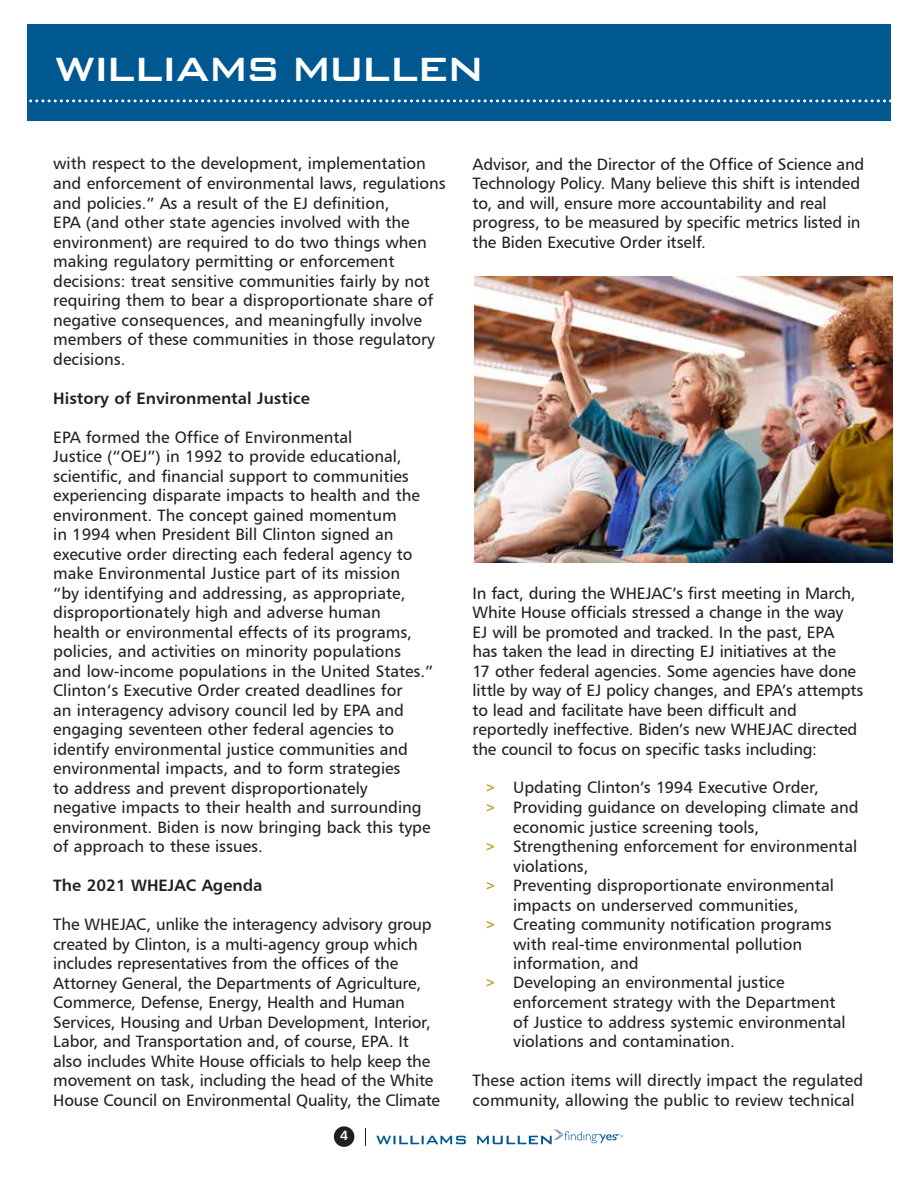
<style>
.page{position:relative;width:918px;height:1188px;background:#fff}
.page>*{position:absolute;margin:0;border:0;box-sizing:border-box;transform-origin:0 0}
.t1{font:500 45px "Bank Gothic BT";letter-spacing:-.065em;color:#fff}
.t2{font:16.5px/19.5px "Humanist 777 BT Roman B";color:#231f20}
.t3{font:16.5px "Humanist 777 BT Bold B";color:#231f20}
.t4{font:13.5px "Humanist 777 BT Bold B";color:#fff}
.s1{font-family:"Arial";font-size:15px;color:#b9971a}
</style>
<div class="page">
<div style="left:334px;top:1126px;width:20px;height:21px;background:#231f20;border-radius:50%"></div>
<svg style="left:365px;top:1128px;width:1px;height:18px"></svg>
<svg style="left:376px;top:1129px;width:247px;height:15px"></svg>
<div style="left:27px;top:25px;width:864px;height:96px;background:#005890"></div>
<svg style="left:29px;top:99px;width:862px;height:3px"></svg>
<img style="left:474px;top:276px;width:418px;height:286px">
<h1 class="t1" style="left:54px;top:45px;width:433px">WILLIAMS MULLEN</h1>
<p class="t2" style="left:53px;top:154px;width:394px">with respect to the development, implementation and enforcement of environmental laws, regulations and policies.” As a result of the EJ definition,<br>EPA (and other state agencies involved with the environment) are required to do two things when making regulatory permitting or enforcement decisions: treat sensitive communities fairly by not requiring them to bear a disproportionate share of negative consequences, and meaningfully involve members of these communities in those regulatory decisions.</p>
<p class="t3" style="left:53px;top:387px;width:258px">History of Environmental Justice</p>
<p class="t2" style="left:53px;top:427px;width:382px">EPA formed the Office of Environmental<br>Justice (“OEJ”) in 1992 to provide educational, scientific, and financial support to communities experiencing disparate impacts to health and the environment. The concept gained momentum<br>in 1994 when President Bill Clinton signed an executive order directing each federal agency to make Environmental Justice part of its mission<br>“by identifying and addressing, as appropriate, disproportionately high and adverse human<br>health or environmental effects of its programs, policies, and activities on minority populations and low-income populations in the United States.” Clinton’s Executive Order created deadlines for<br>an interagency advisory council led by EPA and engaging seventeen other federal agencies to identify environmental justice communities and environmental impacts, and to form strategies<br>to address and prevent disproportionately negative impacts to their health and surrounding environment. Biden is now bringing back this type of approach to these issues.</p>
<p class="t3" style="left:53px;top:875px;width:211px">The 2021 WHEJAC Agenda</p>
<p class="t2" style="left:53px;top:914px;width:388px">The WHEJAC, unlike the interagency advisory group created by Clinton, is a multi-agency group which includes representatives from the offices of the Attorney General, the Departments of Agriculture, Commerce, Defense, Energy, Health and Human Services, Housing and Urban Development, Interior, Labor, and Transportation and, of course, EPA. It also includes White House officials to help keep the movement on task, including the head of the White House Council on Environmental Quality, the Climate</p>
<p class="t4" style="left:340px;top:1127px;width:10px">4</p>
<p class="t2" style="left:473px;top:154px;width:393px">Advisor, and the Director of the Office of Science and Technology Policy. Many believe this shift is intended to, and will, ensure more accountability and real progress, to be measured by specific metrics listed in the Biden Executive Order itself.</p>
<p class="t2" style="left:473px;top:583px;width:392px">In fact, during the WHEJAC’s first meeting in March, White House officials stressed a change in the way<br>EJ will be promoted and tracked. In the past, EPA<br>has taken the lead in directing EJ initiatives at the<br>17 other federal agencies. Some agencies have done little by way of EJ policy changes, and EPA’s attempts to lead and facilitate have been difficult and reportedly ineffective. Biden’s new WHEJAC directed the council to focus on specific tasks including:</p>
<p class="t2" style="left:486px;top:778px;width:334px"><span class="s1">&gt;</span> Updating Clinton’s 1994 Executive Order,</p>
<p class="t2" style="left:486px;top:797px;width:374px"><span class="s1">&gt;</span> Providing guidance on developing climate and</p>
<p class="t2" style="left:513px;top:817px;width:248px">economic justice screening tools,</p>
<p class="t2" style="left:486px;top:836px;width:373px"><span class="s1">&gt;</span> Strengthening enforcement for environmental</p>
<p class="t2" style="left:513px;top:856px;width:77px">violations,</p>
<p class="t2" style="left:486px;top:875px;width:349px"><span class="s1">&gt;</span> Preventing disproportionate environmental</p>
<p class="t2" style="left:513px;top:895px;width:287px">impacts on underserved communities,</p>
<p class="t2" style="left:486px;top:914px;width:347px"><span class="s1">&gt;</span> Creating community notification programs</p>
<p class="t2" style="left:513px;top:934px;width:290px">with real-time environmental pollution</p>
<p class="t2" style="left:513px;top:953px;width:127px">information, and</p>
<p class="t2" style="left:486px;top:973px;width:300px"><span class="s1">&gt;</span> Developing an environmental justice</p>
<p class="t2" style="left:513px;top:992px;width:324px">enforcement strategy with the Department</p>
<p class="t2" style="left:513px;top:1012px;width:334px">of Justice to address systemic environmental</p>
<p class="t2" style="left:513px;top:1031px;width:223px">violations and contamination.</p>
<p class="t2" style="left:473px;top:1070px;width:392px">These action items will directly impact the regulated community, allowing the public to review technical</p>
</div>
